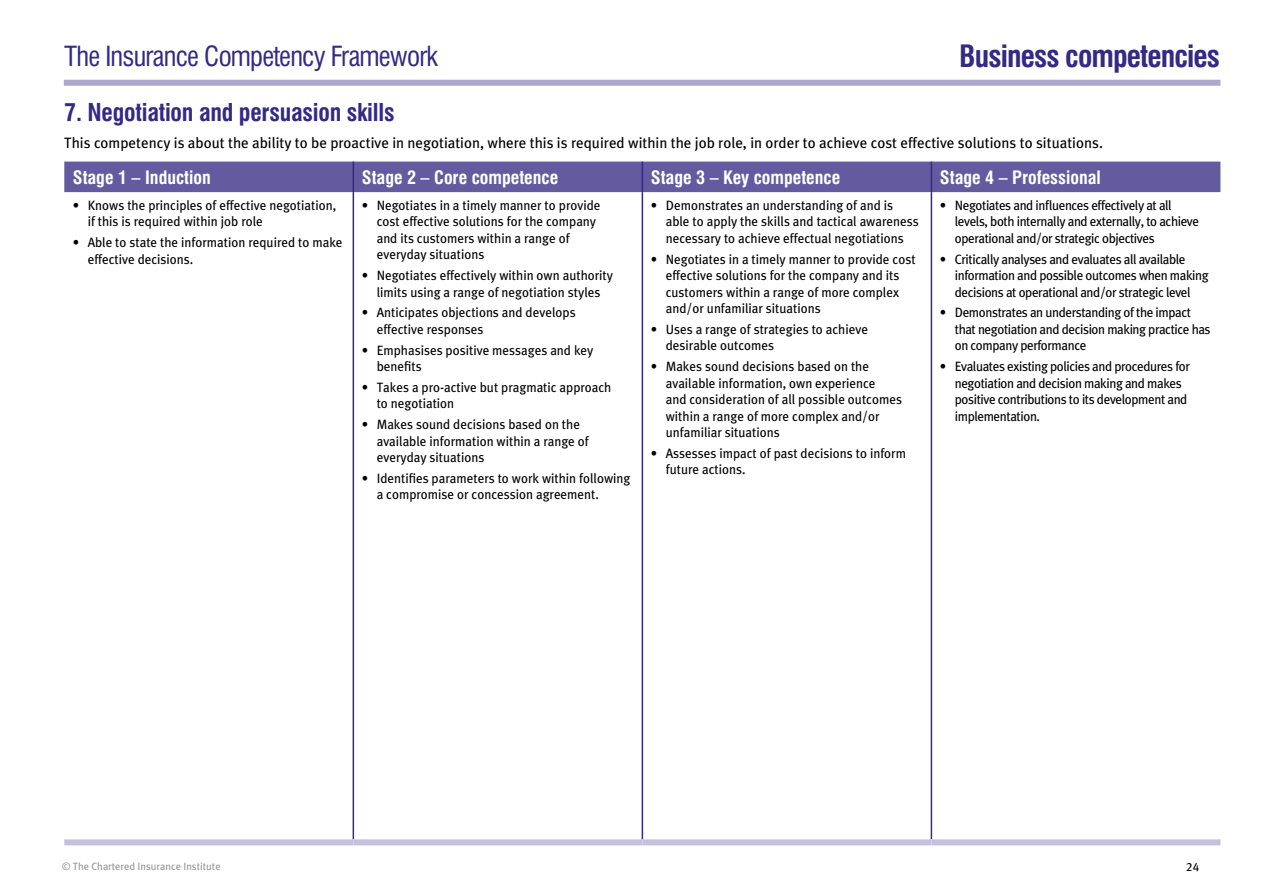
<style>
.page{position:relative;width:1263px;height:893px;background:#fff}
.page>*{position:absolute;margin:0;border:0;box-sizing:border-box;transform-origin:0 0}
.t1{font:700 condensed 30px "Swiss 721 BT";letter-spacing:-.03em;color:#332a86}
.t2{font:condensed 27px "Swiss 721 BT";letter-spacing:-.03em;color:#332a86}
.t3{font:700 condensed 24px "Swiss 721 BT";letter-spacing:-.01em;color:#332a86}
.t4{font:700 condensed 18px "Swiss 721 BT";color:#fff}
.t5{font:15px "Cii Meta Plus";color:#000}
.t6{font:13.5px/16.5px "Cii Meta Plus";color:#000}
.t7{font:13.5px/16.5px "Cii Meta Plus";letter-spacing:-.03em;color:#000}
.t8{font:12px "Cii Meta Plus";color:#000}
.t9{font:10.5px "Cii Meta Plus";color:#939598}
</style>
<div class="page">
<div style="left:64px;top:80px;width:1156px;height:6px;background:#ada7ce"></div>
<div style="left:64px;top:162px;width:1156px;height:30px;background:#635aa0"></div>
<hr style="left:353px;top:162px;width:1px;height:30px;background:#332a86">
<hr style="left:642px;top:162px;width:1px;height:30px;background:#332a86">
<hr style="left:931px;top:162px;width:1px;height:30px;background:#332a86">
<hr style="left:353px;top:192px;width:1px;height:647px;background:#332a86">
<hr style="left:642px;top:192px;width:1px;height:647px;background:#332a86">
<hr style="left:931px;top:192px;width:1px;height:647px;background:#332a86">
<div style="left:64px;top:839px;width:289px;height:6px;background:#c4c0dd"></div>
<div style="left:353px;top:839px;width:289px;height:6px;background:#c4c0dd"></div>
<div style="left:642px;top:839px;width:289px;height:6px;background:#c4c0dd"></div>
<div style="left:931px;top:839px;width:289px;height:6px;background:#c4c0dd"></div>
<h2 class="t2" style="left:64px;top:40px;width:375px">The Insurance Competency Framework</h2>
<h1 class="t1" style="left:959px;top:38px;width:262px">Business competencies</h1>
<h3 class="t3" style="left:64px;top:98px;width:332px">7. Negotiation and persuasion skills</h3>
<p class="t5" style="left:64px;top:134px;width:1040px">This competency is about the ability to be proactive in negotiation, where this is required within the job role, in order to achieve cost effective solutions to situations.</p>
<h3 class="t4" style="left:73px;top:166px;width:140px">Stage 1 – Induction</h3>
<h3 class="t4" style="left:362px;top:166px;width:198px">Stage 2 – Core competence</h3>
<h3 class="t4" style="left:651px;top:166px;width:191px">Stage 3 – Key competence</h3>
<h3 class="t4" style="left:940px;top:166px;width:162px">Stage 4 – Professional</h3>
<p class="t6" style="left:88px;top:197px;width:250px;text-indent:-15px">• Knows the principles of effective negotiation, if this is required within job role</p>
<p class="t6" style="left:88px;top:234px;width:256px;text-indent:-15px">• Able to state the information required to make effective decisions.</p>
<p class="t6" style="left:377px;top:197px;width:225px;text-indent:-15px">• Negotiates in a timely manner to provide cost effective solutions for the company and its customers within a range of everyday situations</p>
<p class="t6" style="left:362px;top:267px;width:253px;text-align:center">• Negotiates effectively within own authority limits using a range of negotiation styles</p>
<p class="t6" style="left:377px;top:304px;width:200px;text-indent:-15px">• Anticipates objections and develops effective responses</p>
<p class="t6" style="left:377px;top:342px;width:218px;text-indent:-15px">• Emphasises positive messages and key benefits</p>
<p class="t6" style="left:377px;top:379px;width:236px;text-indent:-15px">• Takes a pro-active but pragmatic approach to negotiation</p>
<p class="t6" style="left:377px;top:416px;width:214px;text-indent:-15px">• Makes sound decisions based on the available information within a range of everyday situations</p>
<p class="t6" style="left:377px;top:470px;width:255px;text-indent:-15px">• Identifies parameters to work within following a compromise or concession agreement.</p>
<p class="t7" style="left:955px;top:197px;width:246px;text-indent:-15px">• Negotiates and influences effectively at all levels, both internally and externally, to achieve operational and/or strategic objectives</p>
<p class="t7" style="left:955px;top:251px;width:255px;text-indent:-15px">• Critically analyses and evaluates all available information and possible outcomes when making decisions at operational and/or strategic level</p>
<p class="t7" style="left:955px;top:304px;width:257px;text-indent:-15px">• Demonstrates an understanding of the impact that negotiation and decision making practice has on company performance</p>
<p class="t7" style="left:955px;top:358px;width:237px;text-indent:-15px">• Evaluates existing policies and procedures for negotiation and decision making and makes positive contributions to its development and implementation.</p>
<p class="t6" style="left:666px;top:197px;width:255px;text-indent:-15px">• Demonstrates an understanding of and is able to apply the skills and tactical awareness necessary to achieve effectual negotiations</p>
<p class="t6" style="left:666px;top:251px;width:251px;text-indent:-15px">• Negotiates in a timely manner to provide cost effective solutions for the company and its customers within a range of more complex and/or unfamiliar situations</p>
<p class="t6" style="left:666px;top:321px;width:204px;text-indent:-15px">• Uses a range of strategies to achieve desirable outcomes</p>
<p class="t6" style="left:666px;top:358px;width:238px;text-indent:-15px">• Makes sound decisions based on the available information, own experience<br>and consideration of all possible outcomes within a range of more complex and/or unfamiliar situations</p>
<p class="t6" style="left:666px;top:445px;width:242px;text-indent:-15px">• Assesses impact of past decisions to inform future actions.</p>
<p class="t9" style="left:62px;top:860px;width:160px">© The Chartered Insurance Institute</p>
<p class="t8" style="left:1186px;top:859px;width:14px">24</p>
</div>
